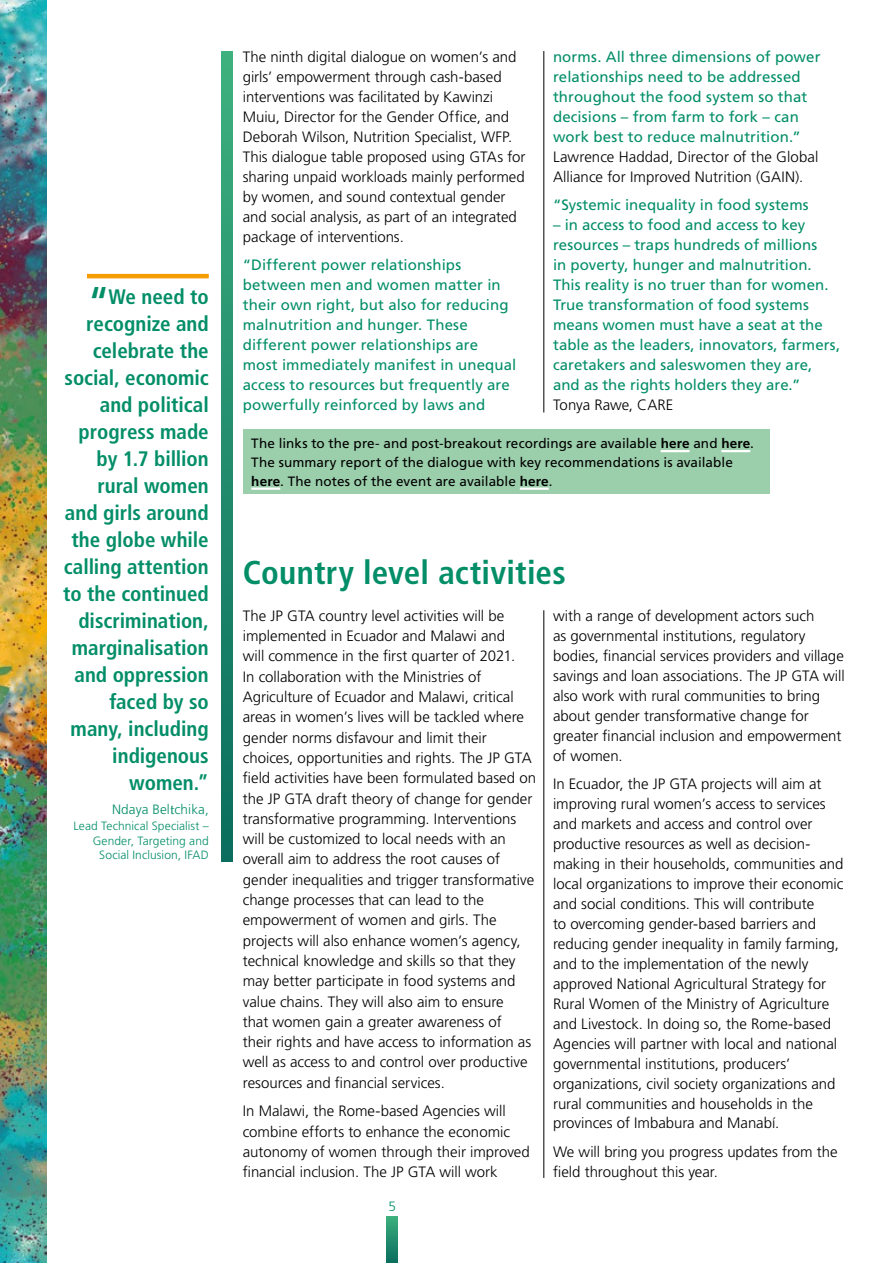
<style>
.page{position:relative;width:893px;height:1263px;background:#fff}
.page>*{position:absolute;margin:0;border:0;box-sizing:border-box;transform-origin:0 0}
.Quotes{font:condensed 48px "Frutiger LT Std";color:#038e68}
._00Head{font:700 condensed 33px "Frutiger LT Std";letter-spacing:.005em;color:#038e68}
.Quotes-2{font:700 condensed 21px/27px "Frutiger LT Std";color:#038e68;text-align:right}
._05Text_-_no_space_p{font:300 15px/20px "Frutiger LT Std";color:#000}
._05Text_-_no_space_p-2{font:15px/20px "Frutiger LT Std";letter-spacing:.005em;color:#038e68}
.Links_in_yellow_box{font:13.5px/18.8px "Frutiger LT Std";letter-spacing:.005em;color:#000}
.Quote_name{font:300 13.5px "Frutiger LT Std";letter-spacing:.005em;color:#038e68}
.Quote_name-2{font:300 12px/14.9px "Frutiger LT Std";letter-spacing:.005em;color:#038e68;text-align:right}
.s1{font-family:"Palatino Linotype";font-weight:400}
.s2{font-weight:300;color:#000}
.s3{font-weight:700}
</style>
<div class="page">
<svg style="left:387px;top:1216px;width:11px;height:47px"></svg>
<img style="left:0;top:0;width:47px;height:1263px">
<hr style="left:87px;top:274px;width:122px;height:4px;background:#f49c00">
<svg style="left:222px;top:51px;width:10px;height:810px;background:#238d6d"></svg>
<div style="left:243px;top:429px;width:527px;height:65px;background:#9bceaa"></div>
<hr style="left:661px;top:450px;width:29px;height:2px;background:#fff">
<hr style="left:721px;top:450px;width:29px;height:2px;background:#fff">
<hr style="left:251px;top:487px;width:29px;height:3px;background:#fff">
<hr style="left:520px;top:487px;width:29px;height:3px;background:#fff">
<hr style="left:543px;top:610px;width:1px;height:568px;background:#000">
<hr style="left:543px;top:51px;width:1px;height:361px;background:#000">
<p class="Quotes" style="left:87px;top:279px;width:25px">“</p>
<p class="Quotes-2" style="left:63px;top:283px;width:147px">We need to recognize and celebrate the social, economic and political progress made by 1.7 billion rural women and girls around the globe while calling attention to the continued discrimination, marginalisation and oppression faced by so many, including indigenous women.”</p>
<p class="Quote_name" style="left:112px;top:802px;width:98px">Ndaya Bel<span class="s1">t</span>chika,</p>
<p class="Quote_name-2" style="left:73px;top:818px;width:137px">Lead Technical Specialist –<br>Gender, Targeting and<br>Social Inclusion, IFAD</p>
<p class="_05Text_-_no_space_p" style="left:243px;top:47px;width:284px">The ninth digital dialogue on women’s and girls’ empowerment through cash-based interventions was facilitated by Kawinzi Muiu, Director for the Gender Office, and Deborah Wilson, Nutrition Specialist, WFP.<br>This dialogue table proposed using GTAs for sharing unpaid workloads mainly performed by women, and sound contextual gender and social analysis, as part of an integrated package of interventions.</p>
<p class="_05Text_-_no_space_p-2" style="left:243px;top:255px;width:275px">“Different power relationships between men and women matter in their own right, but also for reducing malnutrition and hunger. These different power relationships are most immediately manifest in unequal access to resources but frequently are powerfully reinforced by laws and</p>
<p class="_05Text_-_no_space_p-2" style="left:553px;top:47px;width:269px">norms. All three dimensions of power relationships need to be addressed throughout the food system so that decisions – from farm to fork – can work best to reduce malnutrition.” <span class="s2">Lawrence Haddad, Director of the Global Alliance for Improved Nutrition (GAIN).</span></p>
<p class="_05Text_-_no_space_p-2" style="left:553px;top:195px;width:257px">“Systemic inequality in food systems</p>
<p class="_05Text_-_no_space_p-2" style="left:553px;top:215px;width:289px">– in access to food and access to key resources – traps hundreds of millions<br>in poverty, hunger and malnutrition.<br>This reality is no truer than for women.<br>True transformation of food systems means women must have a seat at the table as the leaders, innovators, farmers, caretakers and saleswomen they are, and as the rights holders they are.” <span class="s2">Tonya Rawe, CARE</span></p>
<p class="Links_in_yellow_box" style="left:251px;top:434px;width:504px">The links to the pre- and post-breakout recordings are available <span class="s3">here</span> and <span class="s3">here</span>.<br>The summary report of the dialogue with key recommendations is available <span class="s3">here</span>. The notes of the event are available <span class="s3">here</span>.</p>
<p class="_00Head" style="left:243px;top:553px;width:324px">Country level activities</p>
<p class="_05Text_-_no_space_p" style="left:243px;top:606px;width:295px">The JP GTA country level activities will be implemented in Ecuador and Malawi and<br>will commence in the first quarter of 2021.<br>In collaboration with the Ministries of Agriculture of Ecuador and Malawi, critical areas in women’s lives will be tackled where gender norms disfavour and limit their choices, opportunities and rights. The JP GTA field activities have been formulated based on the JP GTA draft theory of change for gender transformative programming. Interventions will be customized to local needs with an overall aim to address the root causes of gender inequalities and trigger transformative change processes that can lead to the empowerment of women and girls. The projects will also enhance women’s agency, technical knowledge and skills so that they may better participate in food systems and value chains. They will also aim to ensure<br>that women gain a greater awareness of<br>their rights and have access to information as well as access to and control over productive resources and financial services.</p>
<p class="_05Text_-_no_space_p" style="left:243px;top:1101px;width:288px">In Malawi, the Rome-based Agencies will combine efforts to enhance the economic autonomy of women through their improved financial inclusion. The JP GTA will work</p>
<p class="_05Text_-_no_space_p" style="left:553px;top:606px;width:293px">with a range of development actors such<br>as governmental institutions, regulatory bodies, financial services providers and village savings and loan associations. The JP GTA will also work with rural communities to bring about gender transformative change for greater financial inclusion and empowerment of women.</p>
<p class="_05Text_-_no_space_p" style="left:553px;top:774px;width:292px">In Ecuador, the JP GTA projects will aim at improving rural women’s access to services and markets and access and control over productive resources as well as decision&shy;making in their households, communities and local organizations to improve their economic and social conditions. This will contribute<br>to overcoming gender-based barriers and reducing gender inequality in family farming, and to the implementation of the newly approved National Agricultural Strategy for Rural Women of the Ministry of Agriculture and Livestock. In doing so, the Rome-based Agencies will partner with local and national governmental institutions, producers’ organizations, civil society organizations and rural communities and households in the provinces of Imbabura and Manabí.</p>
<p class="_05Text_-_no_space_p" style="left:553px;top:1142px;width:286px">We will bring you progress updates from the field throughout this year.</p>
<p class="Quote_name" style="left:388px;top:1198px;width:9px">5</p>
</div>
